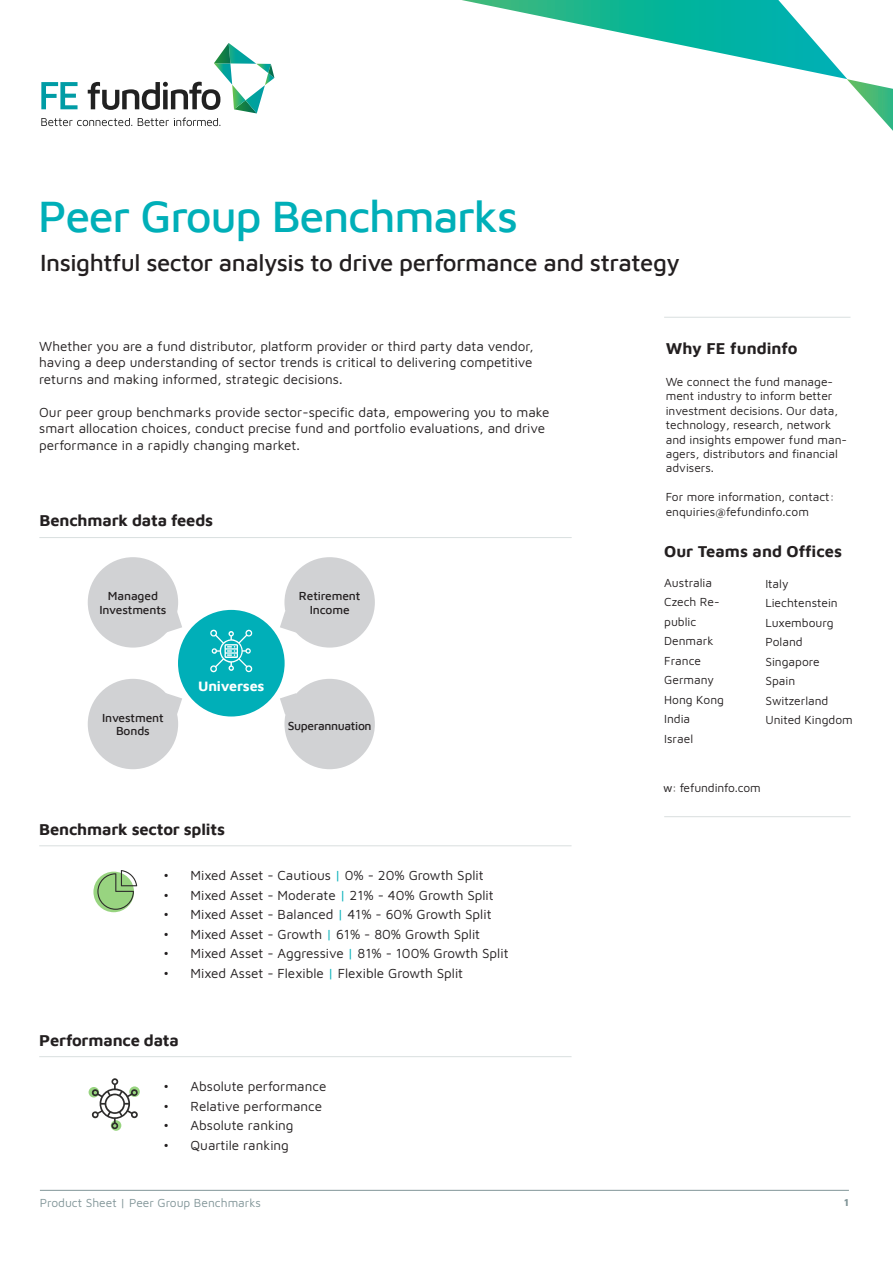
<style>
.page{position:relative;width:893px;height:1263px;background:#fff}
.page>*{position:absolute;margin:0;border:0;box-sizing:border-box;transform-origin:0 0}
.t1{font:500 45px "Maven Pro";letter-spacing:-.03em;color:#00afb8}
.t2{font:500 24px "Maven Pro";letter-spacing:-.02em;color:#231f20}
.Text_body{font:700 16.5px "Maven Pro";letter-spacing:-.01em;color:#231f20}
.Text_body-2{font:700 14.25px "Maven Pro";letter-spacing:-.01em;color:#fff}
.t3{font:13.5px/16.5px "Maven Pro";color:#231f20;text-align:justify}
.Text_body-3{font:12px/14.4px "Maven Pro";color:#231f20}
.Text_body-4{font:500 12px/13.5px "Maven Pro";letter-spacing:-.01em;color:#231f20;text-align:center}
.t4{font:12px "Maven Pro";color:#819598}
.Text_body-5{font:500 12px "Maven Pro";letter-spacing:-.03em;color:#231f20}
.t5{font:700 10.5px "Maven Pro";color:#819598}
.s1{color:#00afb8}
.s2{font-family:"Myriad Pro"}
</style>
<div class="page">
<div style="left:178px;top:610px;width:107px;height:106px;background:#00afb8;border-radius:50%"></div>
<hr style="left:40px;top:1190px;width:809px;height:1px;background:#819598">
<hr style="left:39px;top:537px;width:533px;height:1px;background:#d9dfdf">
<svg style="left:41px;top:43px;width:233px;height:83px"></svg>
<svg style="left:462px;top:0;width:431px;height:131px"></svg>
<hr style="left:664px;top:317px;width:186px;height:1px;background:#d9dfdf">
<hr style="left:664px;top:816px;width:187px;height:1px;background:#d9dfdf">
<svg style="left:210px;top:629px;width:43px;height:43px"></svg>
<div style="left:88px;top:557px;width:90px;height:91px;background:#d1d2d4;border-radius:50%"></div>
<svg style="left:168px;top:611px;width:14px;height:21px"></svg>
<div style="left:284px;top:557px;width:91px;height:91px;background:#d1d2d4;border-radius:50%"></div>
<svg style="left:280px;top:612px;width:14px;height:20px"></svg>
<div style="left:284px;top:679px;width:91px;height:90px;background:#d1d2d4;border-radius:50%"></div>
<svg style="left:280px;top:693px;width:17px;height:22px"></svg>
<div style="left:88px;top:679px;width:90px;height:90px;background:#d1d2d4;border-radius:50%"></div>
<svg style="left:166px;top:693px;width:16px;height:21px"></svg>
<svg style="left:89px;top:1087px;width:10px;height:10px"></svg>
<svg style="left:129px;top:1086px;width:11px;height:11px"></svg>
<svg style="left:91px;top:1078px;width:47px;height:51px"></svg>
<svg style="left:93px;top:872px;width:41px;height:40px"></svg>
<svg style="left:97px;top:870px;width:40px;height:40px"></svg>
<hr style="left:39px;top:845px;width:533px;height:1px;background:#d9dfdf">
<hr style="left:39px;top:1056px;width:533px;height:1px;background:#d9dfdf">
<p class="t1" style="left:38px;top:185px;width:481px">Peer Group Benchmarks</p>
<p class="t2" style="left:40px;top:246px;width:641px">Insightful sector analysis to drive performance and strategy</p>
<p class="t3" style="left:39px;top:337px;width:496px">Whether you are a fund distributor, platform provider or third party data vendor, having a deep understanding of sector trends is critical to delivering competitive returns and making informed, strategic decisions.</p>
<p class="t3" style="left:39px;top:403px;width:512px;text-align:left">Our peer group benchmarks provide sector-specific data, empowering you to make smart allocation choices, conduct precise fund and portfolio evaluations, and drive performance in a rapidly changing market.</p>
<p class="Text_body" style="left:40px;top:509px;width:175px">Benchmark data feeds</p>
<p class="Text_body-4" style="left:99px;top:588px;width:69px">Managed<br>Investments</p>
<p class="Text_body-4" style="left:299px;top:588px;width:63px">Retirement<br>Income</p>
<p class="Text_body-4" style="left:102px;top:710px;width:63px">Investment<br>Bonds</p>
<p class="Text_body-2" style="left:198px;top:676px;width:68px">Universes</p>
<p class="Text_body-5" style="left:288px;top:717px;width:85px">Superannuation</p>
<p class="Text_body" style="left:39px;top:817px;width:187px">Benchmark sector splits</p>
<p class="t3" style="left:164px;top:866px;width:322px">• Mixed Asset - Cautious <span class="s1">|</span> 0% - 20% Growth Split</p>
<p class="t3" style="left:164px;top:886px;width:332px">• Mixed Asset - Moderate <span class="s1">|</span> 21% - 40% Growth Split</p>
<p class="t3" style="left:164px;top:905px;width:330px">• Mixed Asset - Balanced <span class="s1">|</span> 41% - 60% Growth Split</p>
<p class="t3" style="left:164px;top:925px;width:318px">• Mixed Asset - Growth <span class="s1">|</span> 61% - 80% Growth Split</p>
<p class="t3" style="left:164px;top:944px;width:347px">• Mixed Asset - Aggressive <span class="s1">|</span> 81% - 100% Growth Split</p>
<p class="t3" style="left:164px;top:964px;width:301px">• Mixed Asset - Flexible <span class="s1">|</span> Flexible Growth Split</p>
<p class="Text_body" style="left:39px;top:1028px;width:141px">Performance data</p>
<p class="t3" style="left:164px;top:1077px;width:164px">• Absolute performance</p>
<p class="t3" style="left:164px;top:1097px;width:160px">• Relative performance</p>
<p class="t3" style="left:164px;top:1116px;width:132px">• Absolute ranking</p>
<p class="t3" style="left:164px;top:1136px;width:127px">• Quartile ranking</p>
<p class="Text_body" style="left:666px;top:337px;width:133px">Why FE fundinfo</p>
<p class="Text_body-3" style="left:666px;top:374px;width:183px">We connect the fund manage&shy;ment industry to inform better investment decisions. Our data, technology, research, network and insights empower fund man&shy;agers, distributors and financial advisers.</p>
<p class="Text_body-3" style="left:666px;top:489px;width:170px">For more information, contact: enquiries@fefundinfo.com</p>
<p class="Text_body" style="left:664px;top:539px;width:179px">Our Teams and Offices</p>
<p class="Text_body-3" style="left:664px;top:575px;width:49px">Australia</p>
<p class="Text_body-3" style="left:664px;top:592px;width:57px;line-height:19.5px">Czech Re&shy;public</p>
<p class="Text_body-3" style="left:664px;top:633px;width:51px">Denmark</p>
<p class="Text_body-3" style="left:664px;top:653px;width:38px">France</p>
<p class="Text_body-3" style="left:664px;top:672px;width:51px">Germany</p>
<p class="Text_body-3" style="left:664px;top:692px;width:61px">Hong Kong</p>
<p class="Text_body-3" style="left:664px;top:711px;width:28px">India</p>
<p class="Text_body-3" style="left:664px;top:731px;width:30px">Israel</p>
<p class="Text_body-3" style="left:765px;top:576px;width:25px">Italy</p>
<p class="Text_body-3" style="left:765px;top:595px;width:74px">Liechtenstein</p>
<p class="Text_body-3" style="left:765px;top:615px;width:70px">Luxembourg</p>
<p class="Text_body-3" style="left:765px;top:634px;width:39px">Poland</p>
<p class="Text_body-3" style="left:765px;top:654px;width:56px">Singapore</p>
<p class="Text_body-3" style="left:765px;top:673px;width:31px">Spain</p>
<p class="Text_body-3" style="left:765px;top:693px;width:65px">Switzerland</p>
<p class="Text_body-3" style="left:765px;top:712px;width:89px">United Kingdom</p>
<p class="Text_body-3" style="left:663px;top:780px;width:99px"><span class="s2">w</span>: fefundinfo.com</p>
<p class="t4" style="left:40px;top:1195px;width:223px">Product Sheet | Peer Group Benchmarks</p>
<p class="t5" style="left:844px;top:1195px;width:6px">1</p>
</div>
